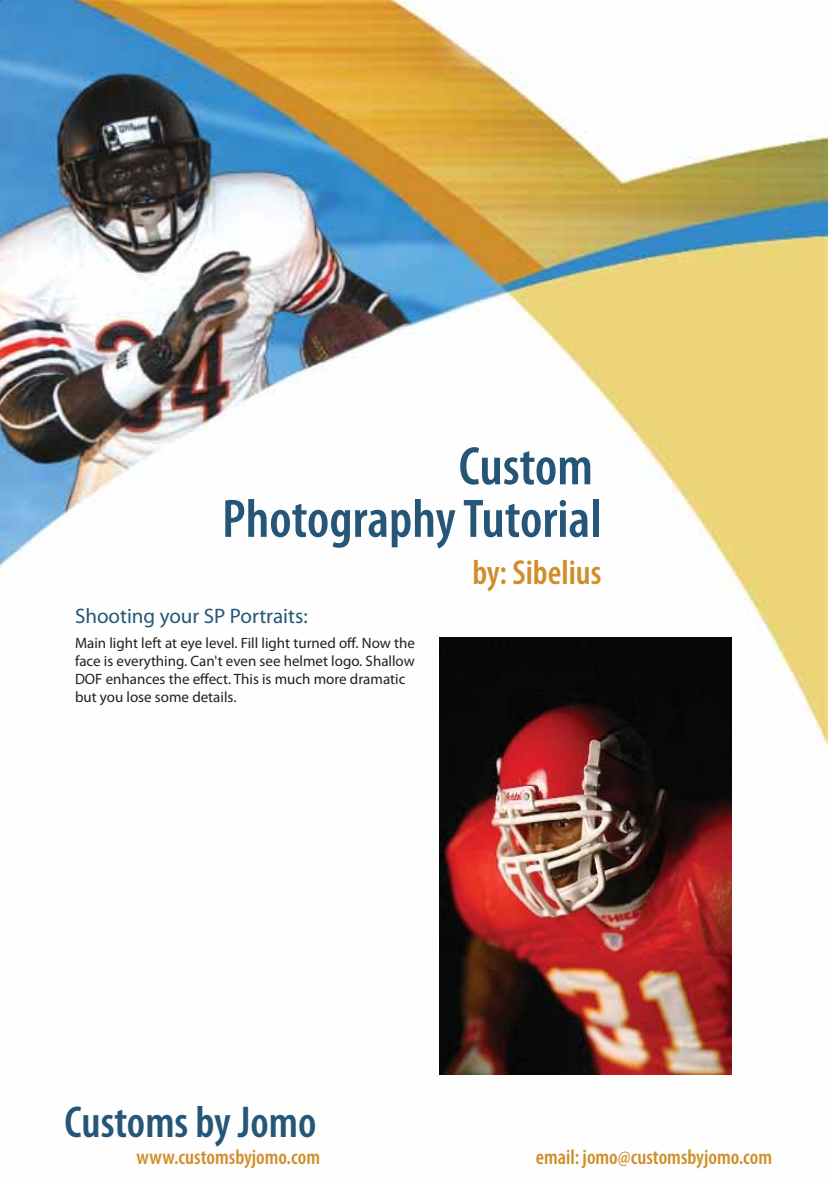
<style>
.page{position:relative;width:828px;height:1184px;background:#fff}
.page>*{position:absolute;margin:0;border:0;box-sizing:border-box;transform-origin:0 0}
.t1{font:600 condensed 54.6px/52.5px "Myriad Pro";color:#265677;text-align:right}
.t2{font:600 condensed 44.85px "Myriad Pro";color:#265677}
.t3{font:600 condensed 34.8px "Myriad Pro";color:#d08e2b}
.t4{font:600 condensed 21px "Myriad Pro";color:#d08e2b}
.t5{font:semi-condensed 21px "Myriad Pro";color:#265677}
.t6{font:semi-condensed 15px/18px "Myriad Pro";color:#231f20}
</style>
<div class="page">
<img style="left:0;top:0;width:828px;height:1075px">
<img style="left:439px;top:637px;width:292px;height:437px">
<p class="t1" style="left:222px;top:439px;width:381px">Custom<br>Photography Tutorial</p>
<p class="t3" style="left:472px;top:551px;width:131px">by: Sibelius</p>
<p class="t5" style="left:75px;top:608px;width:234px">Shooting your SP Portraits:</p>
<p class="t6" style="left:75px;top:636px;width:341px">Main light left at eye level. Fill light turned off. Now the face is everything. Can't even see helmet logo. Shallow DOF enhances the effect. This is much more dramatic but you lose some details.</p>
<p class="t2" style="left:65px;top:1095px;width:253px">Customs by Jomo</p>
<p class="t4" style="left:137px;top:1144px;width:185px">www.customsbyjomo.com</p>
<p class="t4" style="left:536px;top:1144px;width:238px">email: jomo@customsbyjomo.com</p>
</div>
